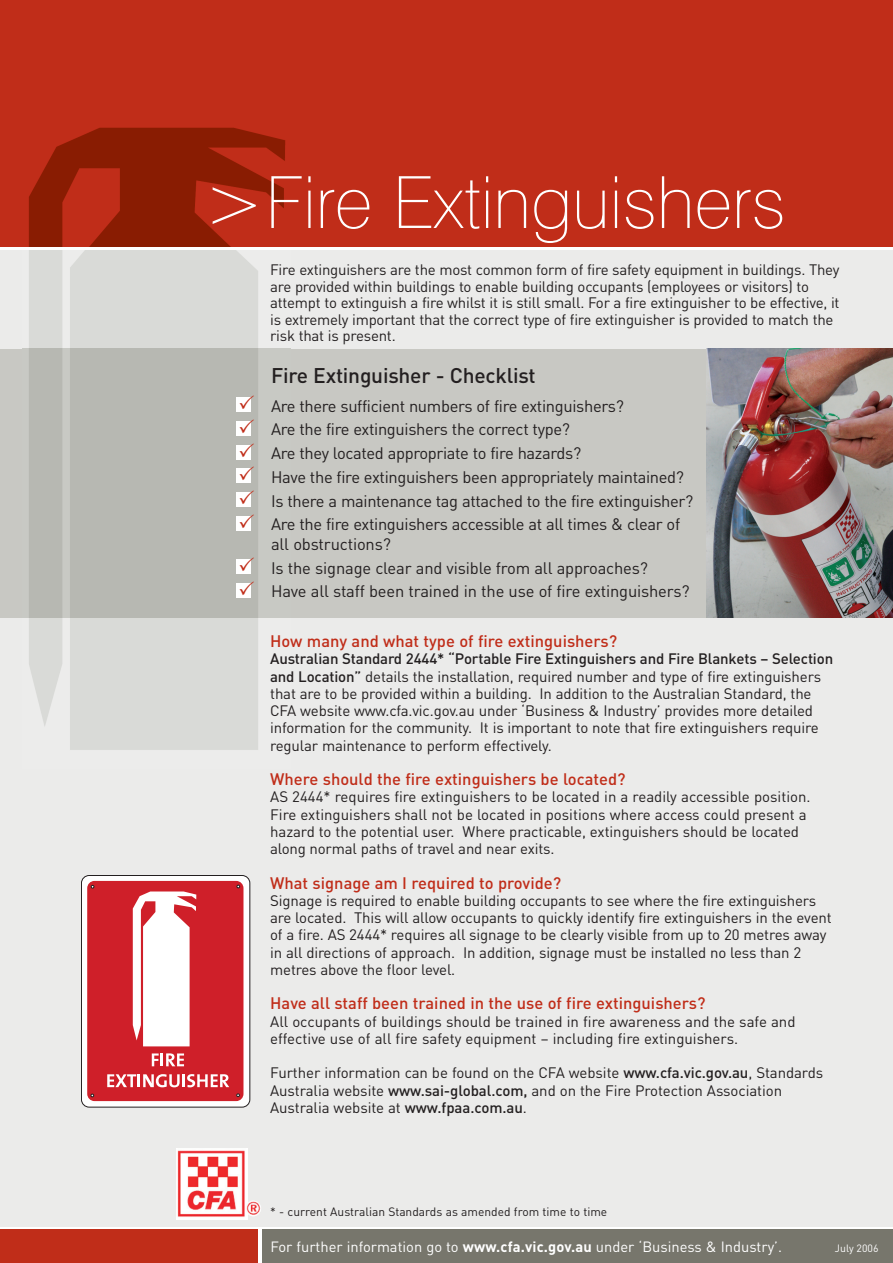
<style>
.page{position:relative;width:893px;height:1263px;background:#fff}
.page>*{position:absolute;margin:0;border:0;box-sizing:border-box;transform-origin:0 0}
.t1{font:100 72px "Swiss 721 BT";color:#fff}
.t2{font:500 21px "DIN";letter-spacing:-.01em;color:#231f20}
.t3{font:16.5px/23.7px "DIN";letter-spacing:-.02em;color:#231f20}
.t4{font:500 16.5px "DIN";color:#c02d19}
.t5{font:15px/17.2px "DIN";letter-spacing:-.01em;color:#231f20}
.t6{font:14.7px "DIN";color:#fff}
.t7{font:12px "DIN";color:#231f20}
.t8{font:10.5px "DIN";color:#fff}
.s1{font-size:75px}
.s2{font-weight:500}
.s3{font-weight:700}
</style>
<div class="page">
<div style="left:0;top:250px;width:892px;height:977px;background:#ebebea"></div>
<div style="left:0;top:349px;width:892px;height:269px;background:#c8c8c3"></div>
<div style="left:29px;top:349px;width:229px;height:269px;background:#b7b8b2"></div>
<div style="left:262px;top:1230px;width:630px;height:33px;background:#77766c"></div>
<div style="left:0;top:0;width:892px;height:247px;background:#c02d19"></div>
<img style="left:29px;top:127px;width:257px;height:120px">
<svg style="left:81px;top:875px;width:169px;height:232px;background:#fcf5f5"></svg>
<div style="left:81px;top:875px;width:169px;height:232px;border:1px solid #231f20;border-radius:8px"></div>
<div style="left:87px;top:881px;width:156px;height:220px;background:#cf1f29;border-radius:7px"></div>
<svg style="left:133px;top:892px;width:63px;height:154px"></svg>
<svg style="left:152px;top:1053px;width:32px;height:13px"></svg>
<svg style="left:107px;top:1074px;width:122px;height:13px"></svg>
<div style="left:0;top:1230px;width:257px;height:33px;background:#c02d19"></div>
<div style="left:236px;top:583px;width:15px;height:14px;background:#fff"></div>
<div style="left:236px;top:559px;width:15px;height:15px;background:#fff"></div>
<div style="left:236px;top:516px;width:15px;height:14px;background:#fff"></div>
<div style="left:236px;top:492px;width:15px;height:15px;background:#fff"></div>
<div style="left:236px;top:469px;width:15px;height:14px;background:#fff"></div>
<div style="left:236px;top:445px;width:15px;height:14px;background:#fff"></div>
<div style="left:236px;top:421px;width:15px;height:14px;background:#fff"></div>
<div style="left:236px;top:397px;width:15px;height:15px;background:#fff"></div>
<img style="left:176px;top:1148px;width:71px;height:71px">
<img style="left:245px;top:1201px;width:16px;height:15px;border-radius:50%">
<img style="left:706px;top:349px;width:186px;height:269px">
<svg style="left:239px;top:396px;width:15px;height:13px"></svg>
<svg style="left:239px;top:420px;width:15px;height:13px"></svg>
<svg style="left:239px;top:443px;width:15px;height:14px"></svg>
<svg style="left:239px;top:467px;width:15px;height:13px"></svg>
<svg style="left:239px;top:491px;width:15px;height:13px"></svg>
<svg style="left:239px;top:514px;width:15px;height:14px"></svg>
<svg style="left:239px;top:557px;width:15px;height:14px"></svg>
<svg style="left:239px;top:581px;width:15px;height:14px"></svg>
<p class="t1" style="left:203px;top:176px;width:584px"><span class="s1">&gt;</span>Fire Extinguishers</p>
<p class="t5" style="left:270px;top:263px;width:571px;line-height:16.5px">Fire extinguishers are the most common form of fire safety equipment in buildings. They are provided within buildings to enable building occupants (employees or visitors) to attempt to extinguish a fire whilst it is still small. For a fire extinguisher to be effective, it is extremely important that the correct type of fire extinguisher is provided to match the risk that is present.</p>
<p class="t2" style="left:271px;top:368px;width:266px">Fire Extinguisher - Checklist</p>
<p class="t3" style="left:271px;top:396px;width:424px">Are there sufficient numbers of fire extinguishers?<br>Are the fire extinguishers the correct type?<br>Are they located appropriate to fire hazards?<br>Have the fire extinguishers been appropriately maintained?<br>Is there a maintenance tag attached to the fire extinguisher?<br>Are the fire extinguishers accessible at all times &amp; clear of</p>
<p class="t3" style="left:271px;top:534px;width:420px">all obstructions?<br>Is the signage clear and visible from all approaches?<br>Have all staff been trained in the use of fire extinguishers?</p>
<p class="t4" style="left:270px;top:635px;width:348px">How many and what type of fire extinguishers?</p>
<p class="t5" style="left:270px;top:652px;width:564px"><span class="s2">Australian Standard 2444* “Portable Fire Extinguishers and Fire Blankets – Selection and Location”</span> details the installation, required number and type of fire extinguishers that are to be provided within a building. In addition to the Australian Standard, the CFA website www.cfa.vic.gov.au under ‘Business &amp; Industry’ provides more detailed information for the community. It is important to note that fire extinguishers require regular maintenance to perform effectively.</p>
<p class="t4" style="left:270px;top:773px;width:357px">Where should the fire extinguishers be located?</p>
<p class="t5" style="left:270px;top:790px;width:542px">AS 2444* requires fire extinguishers to be located in a readily accessible position.<br>Fire extinguishers shall not be located in positions where access could present a hazard to the potential user. Where practicable, extinguishers should be located along normal paths of travel and near exits.</p>
<p class="t4" style="left:270px;top:877px;width:292px">What signage am I required to provide?</p>
<p class="t5" style="left:270px;top:894px;width:563px">Signage is required to enable building occupants to see where the fire extinguishers are located. This will allow occupants to quickly identify fire extinguishers in the event of a fire. AS 2444* requires all signage to be clearly visible from up to 20 metres away in all directions of approach. In addition, signage must be installed no less than 2 metres above the floor level.</p>
<p class="t4" style="left:270px;top:997px;width:437px">Have all staff been trained in the use of fire extinguishers?</p>
<p class="t5" style="left:270px;top:1014px;width:527px">All occupants of buildings should be trained in fire awareness and the safe and effective use of all fire safety equipment – including fire extinguishers.</p>
<p class="t5" style="left:270px;top:1066px;width:554px">Further information can be found on the CFA website <span class="s2">www.cfa.vic.gov.au</span>, Standards<br>Australia website <span class="s2">www.sai-global.com,</span> and on the Fire Protection Association<br>Australia website at <span class="s2">www.fpaa.com.au</span>.</p>
<p class="t7" style="left:270px;top:1208px;width:338px">* - current Australian Standards as amended from time to time</p>
<p class="t6" style="left:270px;top:1241px;width:513px">For further information go to <span class="s3">www.cfa.vic.gov.au</span> under ‘Business &amp; Industry’.</p>
<p class="t8" style="left:835px;top:1244px;width:45px">July 2006</p>
</div>
